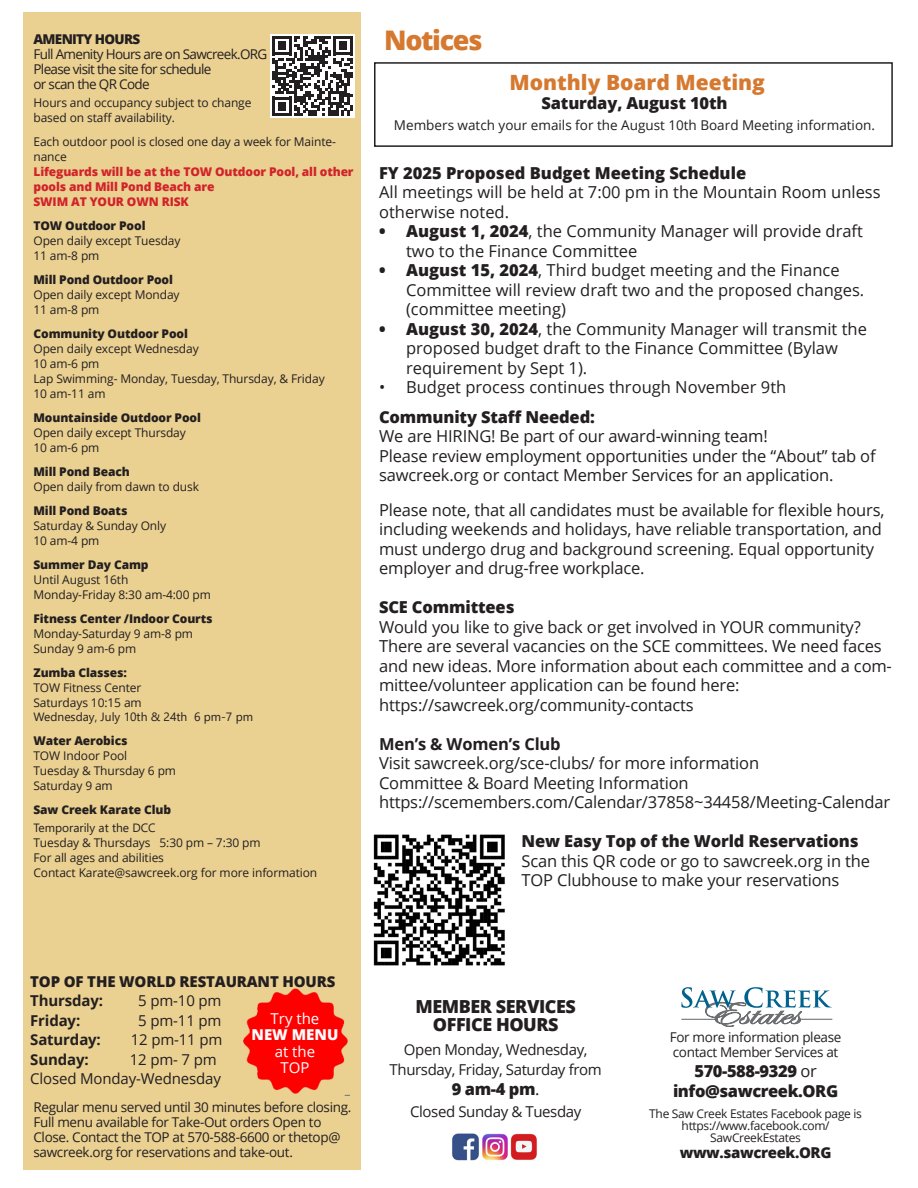
<style>
.page{position:relative;width:918px;height:1188px;background:#fff}
.page>*{position:absolute;margin:0;border:0;box-sizing:border-box;transform-origin:0 0}
.t1{font:800 27px "Open Sans";letter-spacing:-.05em;color:#d67930}
.t2{font:800 21px "Open Sans";color:#d67930}
.t3{font:800 18px "Open Sans";letter-spacing:-.025em;color:#231f20}
.t4{font:16.5px/19.5px "Open Sans";letter-spacing:-.01em;color:#231f20}
.t5{font:800 16.5px "Open Sans";letter-spacing:-.01em;color:#231f20}
.t6{font:700 16.5px "Open Sans";letter-spacing:-.01em;color:#231f20}
.t7{font:15px/19.8px "Open Sans";letter-spacing:-.025em;color:#231f20;text-align:center}
.t8{font:800 15px "Open Sans";letter-spacing:-.01em;color:#231f20}
.t9{font:700 15px "Open Sans";letter-spacing:-.01em;color:#231f20}
.t10{font:800 15px/16.5px "Open Sans";color:#fff;text-align:center}
.t11{font:15px "Open Sans";color:#fff}
.t12{font:13.5px/15px "Open Sans";letter-spacing:-.025em;color:#231f20}
.t13{font:13.5px/15px "Open Sans";letter-spacing:-.05em;color:#231f20}
.t14{font:13.5px "Open Sans";color:#231f20}
.t15{font:800 13.5px "Open Sans";letter-spacing:-.05em;color:#231f20}
.t16{font:12px/15px "Open Sans";letter-spacing:-.01em;color:#231f20}
.t17{font:800 12px "Open Sans";letter-spacing:-.01em;color:#231f20}
.t18{font:800 12px/15px "Open Sans";letter-spacing:-.01em;color:#d1232a}
.t19{font:12px "Segoe UI";color:#231f20}
.s1{font-family:"Segoe UI"}
.s2{font-weight:800}
.s3{font-weight:400}
</style>
<div class="page">
<div style="left:23px;top:12px;width:337px;height:1158px;background:#ead091"></div>
<div style="left:374px;top:62px;width:519px;height:85px;border:2px solid #231f20"></div>
<img style="left:452px;top:1133px;width:85px;height:28px">
<svg style="left:270px;top:35px;width:84px;height:83px"></svg>
<svg style="left:273px;top:36px;width:79px;height:80px"></svg>
<svg style="left:681px;top:987px;width:151px;height:40px"></svg>
<img style="left:243px;top:988px;width:107px;height:107px">
<img style="left:373px;top:834px;width:132px;height:132px">
<p class="t15" style="left:33px;top:29px;width:108px">AMENITY HOURS</p>
<p class="t13" style="left:33px;top:46px;width:235px">Full Amenity Hours are on Sawcreek.ORG</p>
<p class="t13" style="left:33px;top:61px;width:180px">Please visit the site for schedule or scan the QR Code</p>
<p class="t16" style="left:33px;top:95px;width:220px">Hours and occupancy subject to change based on staff availability.</p>
<p class="t16" style="left:33px;top:134px;width:304px">Each outdoor pool is closed one day a week for Mainte&shy;nance</p>
<p class="t18" style="left:33px;top:163px;width:322px">Lifeguards will be at the TOW Outdoor Pool, all other pools and Mill Pond Beach are</p>
<p class="t18" style="left:33px;top:193px;width:157px">SWIM AT YOUR OWN RISK</p>
<p class="t17" style="left:33px;top:216px;width:114px">TOW Outdoor Pool</p>
<p class="t16" style="left:33px;top:233px;width:149px">Open daily except Tuesday</p>
<p class="t16" style="left:33px;top:248px;width:67px">11 am-8 pm</p>
<p class="t17" style="left:33px;top:270px;width:141px">Mill Pond Outdoor Pool</p>
<p class="t16" style="left:33px;top:287px;width:148px">Open daily except Monday</p>
<p class="t16" style="left:33px;top:302px;width:67px">11 am-8 pm</p>
<p class="t17" style="left:33px;top:324px;width:156px">Community Outdoor Pool</p>
<p class="t16" style="left:33px;top:341px;width:167px">Open daily except Wednesday</p>
<p class="t16" style="left:33px;top:356px;width:67px">10 am-6 pm</p>
<p class="t16" style="left:33px;top:371px;width:293px">Lap Swimming- Monday, Tuesday, Thursday, &amp; Friday</p>
<p class="t16" style="left:33px;top:386px;width:74px">10 am-11 am</p>
<p class="t17" style="left:33px;top:408px;width:169px">Mountainside Outdoor Pool</p>
<p class="t16" style="left:33px;top:425px;width:154px">Open daily except Thursday</p>
<p class="t16" style="left:33px;top:440px;width:67px">10 am-6 pm</p>
<p class="t17" style="left:33px;top:462px;width:98px">Mill Pond Beach</p>
<p class="t16" style="left:33px;top:479px;width:167px">Open daily from dawn to dusk</p>
<p class="t17" style="left:33px;top:501px;width:95px">Mill Pond Boats</p>
<p class="t16" style="left:33px;top:518px;width:134px">Saturday &amp; Sunday Only</p>
<p class="t16" style="left:33px;top:533px;width:67px">10 am-4 pm</p>
<p class="t17" style="left:33px;top:555px;width:117px">Summer Day Camp</p>
<p class="t16" style="left:33px;top:572px;width:96px">Until August 16th</p>
<p class="t16" style="left:33px;top:587px;width:179px">Monday-Friday 8:30 am-4:00 pm</p>
<p class="t17" style="left:33px;top:609px;width:181px">Fitness Center /Indoor Courts</p>
<p class="t16" style="left:33px;top:626px;width:161px">Monday-Saturday 9 am-8 pm</p>
<p class="t16" style="left:33px;top:641px;width:104px">Sunday 9 am-6 pm</p>
<p class="t17" style="left:33px;top:663px;width:95px">Zumba Classes:</p>
<p class="t16" style="left:33px;top:680px;width:109px">TOW Fitness Center</p>
<p class="t16" style="left:33px;top:695px;width:110px">Saturdays 10:15 am</p>
<p class="t19" style="left:33px;top:706px;width:221px">Wednesday, July 10th &amp; 24th 6 pm-7 pm</p>
<p class="t17" style="left:33px;top:732px;width:95px">Water Aerobics</p>
<p class="t16" style="left:33px;top:748px;width:95px">TOW Indoor Pool</p>
<p class="t16" style="left:33px;top:763px;width:144px">Tuesday &amp; Thursday 6 pm</p>
<p class="t16" style="left:33px;top:778px;width:81px">Saturday 9 am</p>
<p class="t17" style="left:33px;top:801px;width:139px">Saw Creek Karate Club</p>
<p class="t16" style="left:33px;top:820px;width:229px"><span class="s1">Temporarily at the DCC<br></span>Tuesday &amp; Thursdays 5:30 pm – 7:30 pm</p>
<p class="t16" style="left:33px;top:850px;width:132px">For all ages and abilities</p>
<p class="t16" style="left:33px;top:865px;width:285px">Contact Karate@sawcreek.org for more information</p>
<p class="t1" style="left:384px;top:19px;width:100px">Notices</p>
<p class="t2" style="left:509px;top:66px;width:257px">Monthly Board Meeting</p>
<p class="t5" style="left:542px;top:91px;width:187px">Saturday, August 10th</p>
<p class="t14" style="left:394px;top:116px;width:483px">Members watch your emails for the August 10th Board Meeting information.</p>
<p class="t5" style="left:379px;top:160px;width:369px">FY 2025 Proposed Budget Meeting Schedule</p>
<p class="t4" style="left:379px;top:182px;width:503px">All meetings will be held at 7:00 pm in the Mountain Room unless otherwise noted.</p>
<p class="t4" style="left:406px;top:221px;width:458px;text-indent:-27px"><span class="s2">• August 1, 2024</span>, the Community Manager will provide draft two to the Finance Committee</p>
<p class="t4" style="left:406px;top:260px;width:460px;text-indent:-27px"><span class="s2">• August 15, 2024</span>, Third budget meeting and the Finance<br>Committee will review draft two and the proposed changes. (committee meeting)</p>
<p class="t4" style="left:406px;top:319px;width:462px;text-indent:-27px"><span class="s2">• August 30, 2024</span>, the Community Manager will transmit the proposed budget draft to the Finance Committee (Bylaw requirement by Sept 1).</p>
<p class="t4" style="left:379px;top:377px;width:409px">• Budget process continues through November 9th</p>
<p class="t5" style="left:379px;top:404px;width:217px">Community Staff Needed:</p>
<p class="t4" style="left:379px;top:426px;width:390px">We are HIRING! Be part of our award-winning team!</p>
<p class="t4" style="left:379px;top:446px;width:498px">Please review employment opportunities under the “About” tab of sawcreek.org or contact Member Services for an application.</p>
<p class="t4" style="left:379px;top:500px;width:507px">Please note, that all candidates must be available for flexible hours, including weekends and holidays, have reliable transportation, and must undergo drug and background screening. Equal opportunity employer and drug-free workplace.</p>
<p class="t5" style="left:379px;top:595px;width:137px">SCE Committees</p>
<p class="t4" style="left:379px;top:617px;width:514px">Would you like to give back or get involved in YOUR community?<br>There are several vacancies on the SCE committees. We need faces and new ideas. More information about each committee and a com&shy;mittee/volunteer application can be found here:</p>
<p class="t4" style="left:379px;top:695px;width:316px">https://sawcreek.org/community-contacts</p>
<p class="t6" style="left:379px;top:732px;width:183px">Men’s &amp; Women’s Club</p>
<p class="t4" style="left:379px;top:753px;width:382px">Visit sawcreek.org/sce-clubs/ for more information</p>
<p class="t4" style="left:379px;top:773px;width:311px">Committee &amp; Board Meeting Information</p>
<p class="t4" style="left:379px;top:792px;width:513px">https://scemembers.com/Calendar/37858~34458/Meeting-Calendar</p>
<p class="t5" style="left:522px;top:829px;width:338px">New Easy Top of the World Reservations</p>
<p class="t4" style="left:522px;top:851px;width:350px">Scan this QR code or go to sawcreek.org in the<br>TOP Clubhouse to make your reservations</p>
<p class="t8" style="left:30px;top:970px;width:307px">TOP OF THE WORLD RESTAURANT HOURS</p>
<p class="t9" style="left:30px;top:990px;width:74px">Thursday:</p>
<p class="t7" style="left:138px;top:990px;width:85px">5 pm-10 pm</p>
<p class="t9" style="left:30px;top:1010px;width:52px">Friday:</p>
<p class="t7" style="left:138px;top:1010px;width:85px">5 pm-11 pm</p>
<p class="t9" style="left:30px;top:1029px;width:72px">Saturday:</p>
<p class="t7" style="left:131px;top:1029px;width:93px">12 pm-11 pm</p>
<p class="t9" style="left:30px;top:1049px;width:60px">Sunday:</p>
<p class="t7" style="left:130px;top:1049px;width:89px">12 pm- 7 pm</p>
<p class="t7" style="left:30px;top:1068px;width:192px">Closed Monday-Wednesday</p>
<p class="t12" style="left:33px;top:1099px;width:319px">Regular menu served until 30 minutes before closing.</p>
<p class="t12" style="left:33px;top:1114px;width:309px">Full menu available for Take-Out orders Open to<br>Close. Contact the TOP at 570-588-6600 or thetop@ sawcreek.org for reservations and take-out.</p>
<p class="t11" style="left:271px;top:1008px;width:50px">Try the</p>
<p class="t10" style="left:252px;top:1026px;width:88px">NEW MENU <span class="s3">at the</span></p>
<p class="t11" style="left:280px;top:1058px;width:31px">TOP</p>
<p class="t3" style="left:416px;top:993px;width:162px">MEMBER SERVICES</p>
<p class="t3" style="left:433px;top:1011px;width:127px">OFFICE HOURS</p>
<p class="t7" style="left:390px;top:1039px;width:214px">Open Monday, Wednesday,<br>Thursday, Friday, Saturday from</p>
<p class="t5" style="left:452px;top:1076px;width:89px">9 am-4 pm<span class="s3">.</span></p>
<p class="t7" style="left:410px;top:1102px;width:173px">Closed Sunday &amp; Tuesday</p>
<p class="t12" style="left:670px;top:1029px;width:173px">For more information please</p>
<p class="t12" style="left:673px;top:1044px;width:167px">contact Member Services at</p>
<p class="t5" style="left:694px;top:1058px;width:124px">570-588-9329 <span class="s3">or</span></p>
<p class="t5" style="left:673px;top:1078px;width:167px">info@sawcreek.ORG</p>
<p class="t16" style="left:649px;top:1105px;width:214px">The Saw Creek Estates Facebook page is</p>
<p class="t16" style="left:682px;top:1119px;width:149px;line-height:12px;text-align:center">https://www.facebook.com/<br>SawCreekEstates</p>
<p class="t8" style="left:680px;top:1141px;width:153px">www.sawcreek.ORG</p>
</div>
